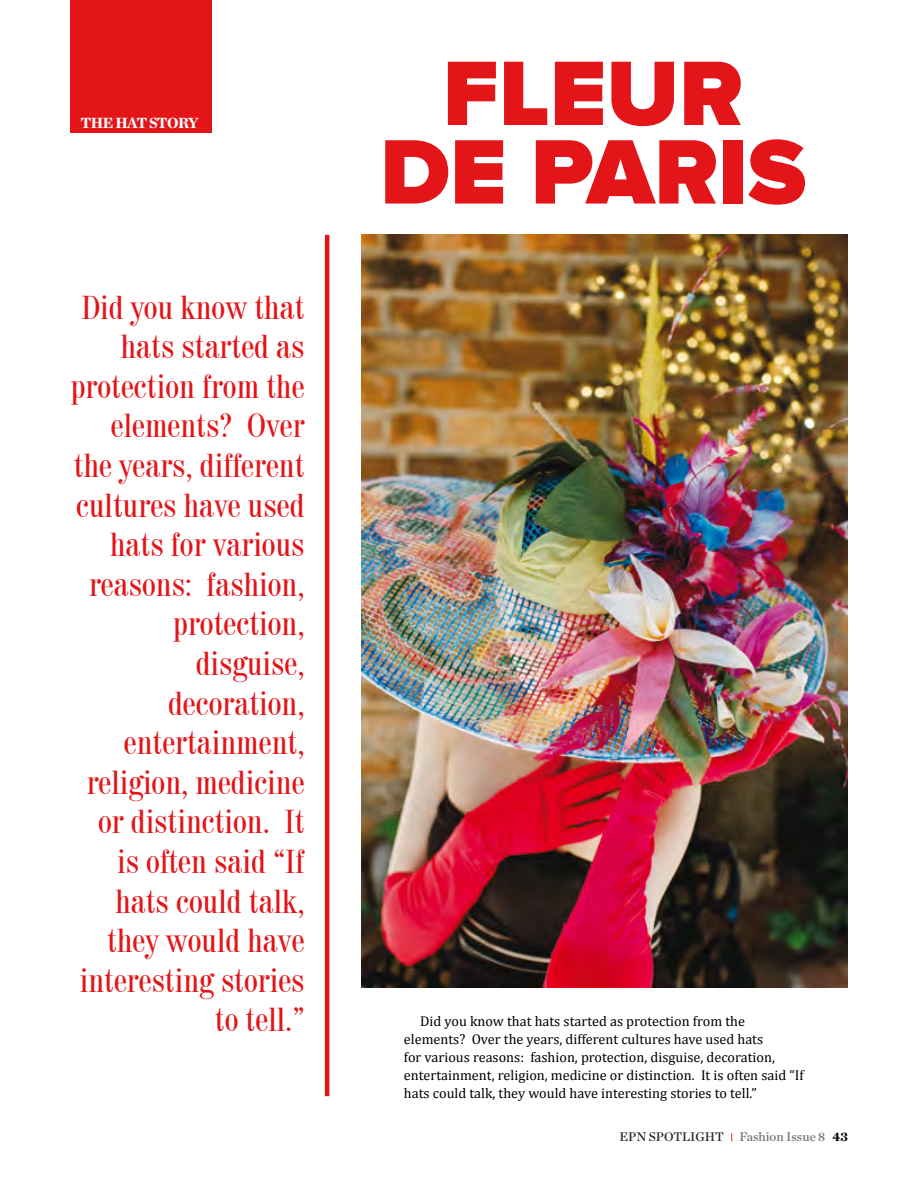
<style>
.page{position:relative;width:918px;height:1188px;background:#fff}
.page>*{position:absolute;margin:0;border:0;box-sizing:border-box;transform-origin:0 0}
.t1{font:900 94.95px/78.6px "Proxima Nova";color:#e31519;text-align:center}
.t2{font:condensed 33px/39.6px "Century 725 BT";color:#e31519;text-align:right}
.t3{font:900 15px "Chronicle Deck";letter-spacing:-.04em;color:#fff}
.t4{font:14.25px/18px "Cambria";color:#000}
.t5{font:12.75px "Chronicle Deck Semi";color:#707172}
.s1{color:#282829}
.s2{font-family:"Chronicle Deck";font-weight:900;color:#000}
</style>
<div class="page">
<div style="left:70px;top:0;width:142px;height:132px;background:#e31519"></div>
<img style="left:362px;top:235px;width:486px;height:752px">
<hr style="left:325px;top:235px;width:4px;height:861px;background:#e31519">
<p class="t3" style="left:81px;top:111px;width:120px">THE HAT STORY</p>
<p class="t2" style="left:71px;top:287px;width:235px">Did you know that hats started as protection from the elements? Over the years, different cultures have used hats for various reasons: fashion, protection, disguise, decoration, entertainment, religion, medicine or distinction. It is often said “If hats could talk, they would have interesting stories to tell.”</p>
<h1 class="t1" style="left:380px;top:57px;width:428px">FLEUR<br>DE PARIS</h1>
<p class="t4" style="left:404px;top:1012px;width:401px;text-indent:16px">Did you know that hats started as protection from the elements? Over the years, different cultures have used hats<br>for various reasons: fashion, protection, disguise, decoration, entertainment, religion, medicine or distinction. It is often said “If hats could talk, they would have interesting stories to tell.”</p>
<p class="t5" style="left:620px;top:1127px;width:230px"><span class="s1">EPN SPOTLIGHT</span> Fashion Issue 8 <span class="s2">43</span></p>
</div>
